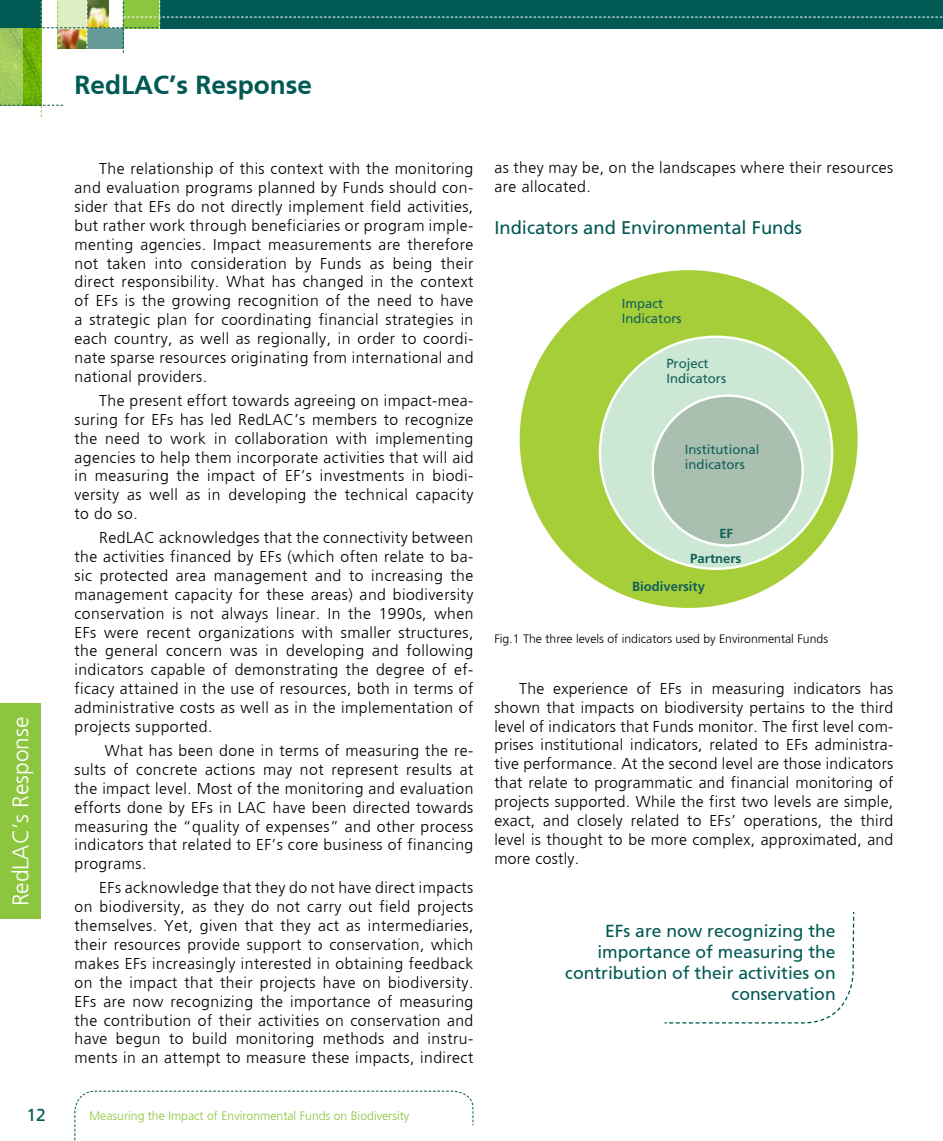
<style>
.page{position:relative;width:943px;height:1141px;background:#fff}
.page>*{position:absolute;margin:0;border:0;box-sizing:border-box;transform-origin:0 0}
.t1{font:700 26.25px "Frutiger FC";color:#005953}
.t2{font:300 22.75px "Frutiger FC";color:#fff}
.t3{font:18.38px "Frutiger FC";color:#005953}
.t4{font:17.5px/21px "Frutiger FC";color:#005953;text-align:right}
.t5{font:300 15.75px/18.9px "Frutiger FC";letter-spacing:.03em;color:#000;text-align:justify}
.t6{font:13.12px/15.2px "Frutiger FC";color:#135f5a}
.t7{font:700 13.12px "Frutiger FC";color:#135f5a}
.t8{font:300 12.25px "Frutiger FC";color:#000}
.t9{font:300 12.25px "Frutiger FC";color:#8cc63f}
</style>
<div class="page">
<svg style="left:74px;top:1090px;width:400px;height:51px"></svg>
<svg style="left:0;top:0;width:943px;height:117px"></svg>
<svg style="left:519px;top:270px;width:339px;height:338px"></svg>
<svg style="left:664px;top:911px;width:191px;height:113px"></svg>
<div style="left:0;top:703px;width:41px;height:216px;background:#8cc63f"></div>
<h1 class="t1" style="left:74px;top:69px;width:239px">RedLAC’s Response</h1>
<h2 class="t2" style="left:7px;top:906px;width:191px;rotate:-90deg">RedLAC’s Response</h2>
<p class="t5" style="left:74px;top:159px;width:400px;text-indent:25px">The relationship of this context with the monitoring and evaluation programs planned by Funds should con&shy;sider that EFs do not directly implement field activities, but rather work through beneficiaries or program imple&shy;menting agencies. Impact measurements are therefore not taken into consideration by Funds as being their direct responsibility. What has changed in the context of EFs is the growing recognition of the need to have a strategic plan for coordinating financial strategies in each country, as well as regionally, in order to coordi&shy;nate sparse resources originating from international and national providers.</p>
<p class="t5" style="left:74px;top:391px;width:400px;text-indent:25px">The present effort towards agreeing on impact-mea&shy;suring for EFs has led RedLAC’s members to recognize the need to work in collaboration with implementing agencies to help them incorporate activities that will aid in measuring the impact of EF’s investments in biodi&shy;versity as well as in developing the technical capacity to do so.</p>
<p class="t5" style="left:74px;top:528px;width:400px;text-indent:25px">RedLAC acknowledges that the connectivity between the activities financed by EFs (which often relate to ba&shy;sic protected area management and to increasing the management capacity for these areas) and biodiversity conservation is not always linear. In the 1990s, when EFs were recent organizations with smaller structures, the general concern was in developing and following indicators capable of demonstrating the degree of ef&shy;ficacy attained in the use of resources, both in terms of administrative costs as well as in the implementation of projects supported.</p>
<p class="t5" style="left:74px;top:741px;width:400px;text-indent:30px">What has been done in terms of measuring the re&shy;sults of concrete actions may not represent results at the impact level. Most of the monitoring and evaluation efforts done by EFs in LAC have been directed towards measuring the “quality of expenses” and other process indicators that related to EF’s core business of financing programs.</p>
<p class="t5" style="left:74px;top:878px;width:400px;text-indent:25px">EFs acknowledge that they do not have direct impacts on biodiversity, as they do not carry out field projects themselves. Yet, given that they act as intermediaries, their resources provide support to conservation, which makes EFs increasingly interested in obtaining feedback on the impact that their projects have on biodiversity.<br>EFs are now recognizing the importance of measuring the contribution of their activities on conservation and have begun to build monitoring methods and instru&shy;ments in an attempt to measure these impacts, indirect</p>
<p class="t4" style="left:26px;top:1104px;width:21px">12</p>
<p class="t9" style="left:89px;top:1109px;width:321px">Measuring the Impact of Environmental Funds on Biodiversity</p>
<p class="t5" style="left:494px;top:158px;width:400px">as they may be, on the landscapes where their resources are allocated.</p>
<p class="t3" style="left:494px;top:217px;width:309px">Indicators and Environmental Funds</p>
<p class="t6" style="left:621px;top:297px;width:61px">Impact<br>Indicators</p>
<p class="t6" style="left:666px;top:357px;width:61px">Project<br>Indicators</p>
<p class="t6" style="left:685px;top:443px;width:76px">Institutional indicators</p>
<p class="t7" style="left:719px;top:525px;width:15px">EF</p>
<p class="t7" style="left:690px;top:550px;width:53px">Partners</p>
<p class="t7" style="left:632px;top:578px;width:74px">Biodiversity</p>
<p class="t8" style="left:494px;top:632px;width:335px">Fig.1 The three levels of indicators used by Environmental Funds</p>
<p class="t5" style="left:494px;top:679px;width:400px;text-indent:25px">The experience of EFs in measuring indicators has shown that impacts on biodiversity pertains to the third level of indicators that Funds monitor. The first level com&shy;prises institutional indicators, related to EFs administra&shy;tive performance. At the second level are those indicators that relate to programmatic and financial monitoring of projects supported. While the first two levels are simple, exact, and closely related to EFs’ operations, the third level is thought to be more complex, approximated, and more costly.</p>
<p class="t4" style="left:565px;top:921px;width:272px">EFs are now recognizing the importance of measuring the contribution of their activities on conservation</p>
</div>
